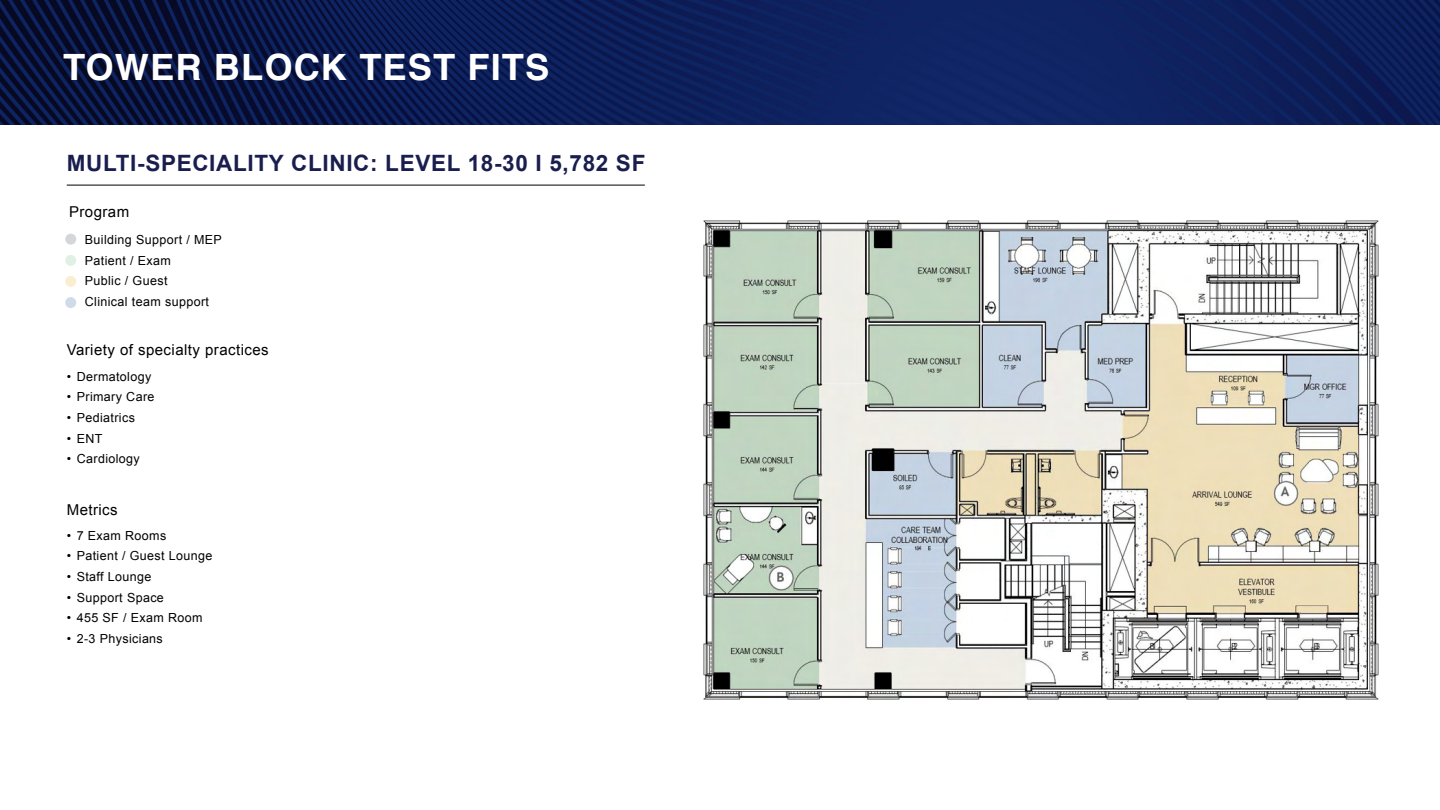
<style>
.page{position:relative;width:1440px;height:810px;background:#fff}
.page>*{position:absolute;margin:0;border:0;box-sizing:border-box;transform-origin:0 0}
.Lead_in_Headers{font:700 36.25px "Helvetica";letter-spacing:.03em;color:#fff}
.Body_Copy{font:700 22.5px "Arial";letter-spacing:.03em;color:#1a1e4f}
.Body_Copy-2{font:15px "Arial";letter-spacing:.03em;color:#000}
.Body_Copy-3{font:12.5px "Arial";letter-spacing:.03em;color:#000}
</style>
<div class="page">
<img style="left:0;top:0;width:1440px;height:125px">
<img style="left:703px;top:220px;width:675px;height:480px">
<hr style="left:67px;top:185px;width:578px;height:1px;background:#000">
<div style="left:65px;top:234px;width:11px;height:11px;background:#d4d7da;border-radius:50%"></div>
<div style="left:65px;top:276px;width:11px;height:11px;background:#f9eed0;border-radius:50%"></div>
<div style="left:65px;top:297px;width:11px;height:11px;background:#d0dbe9;border-radius:50%"></div>
<div style="left:65px;top:255px;width:11px;height:11px;background:#e1f0e5;border-radius:50%"></div>
<p class="Lead_in_Headers" style="left:63px;top:45px;width:488px">TOWER BLOCK TEST FITS</p>
<p class="Body_Copy" style="left:67px;top:149px;width:580px">MULTI-SPECIALITY CLINIC: LEVEL 18-30 I 5,782 SF</p>
<p class="Body_Copy-2" style="left:69px;top:202px;width:62px">Program</p>
<p class="Body_Copy-3" style="left:85px;top:231px;width:139px">Building Support / MEP</p>
<p class="Body_Copy-3" style="left:85px;top:252px;width:88px">Patient / Exam</p>
<p class="Body_Copy-3" style="left:85px;top:273px;width:84px">Public / Guest</p>
<p class="Body_Copy-3" style="left:85px;top:293px;width:126px">Clinical team support</p>
<p class="Body_Copy-2" style="left:67px;top:340px;width:204px">Variety of specialty practices</p>
<p class="Body_Copy-3" style="left:67px;top:368px;width:86px">• Dermatology</p>
<p class="Body_Copy-3" style="left:67px;top:389px;width:89px">• Primary Care</p>
<p class="Body_Copy-3" style="left:67px;top:409px;width:70px">• Pediatrics</p>
<p class="Body_Copy-3" style="left:67px;top:430px;width:37px">• ENT</p>
<p class="Body_Copy-3" style="left:67px;top:451px;width:75px">• Cardiology</p>
<p class="Body_Copy-2" style="left:67px;top:499px;width:53px">Metrics</p>
<p class="Body_Copy-3" style="left:67px;top:527px;width:101px">• 7 Exam Rooms</p>
<p class="Body_Copy-3" style="left:67px;top:548px;width:147px">• Patient / Guest Lounge</p>
<p class="Body_Copy-3" style="left:67px;top:569px;width:86px">• Staff Lounge</p>
<p class="Body_Copy-3" style="left:67px;top:589px;width:99px">• Support Space</p>
<p class="Body_Copy-3" style="left:67px;top:610px;width:137px">• 455 SF / Exam Room</p>
<p class="Body_Copy-3" style="left:67px;top:630px;width:98px">• 2-3 Physicians</p>
</div>
